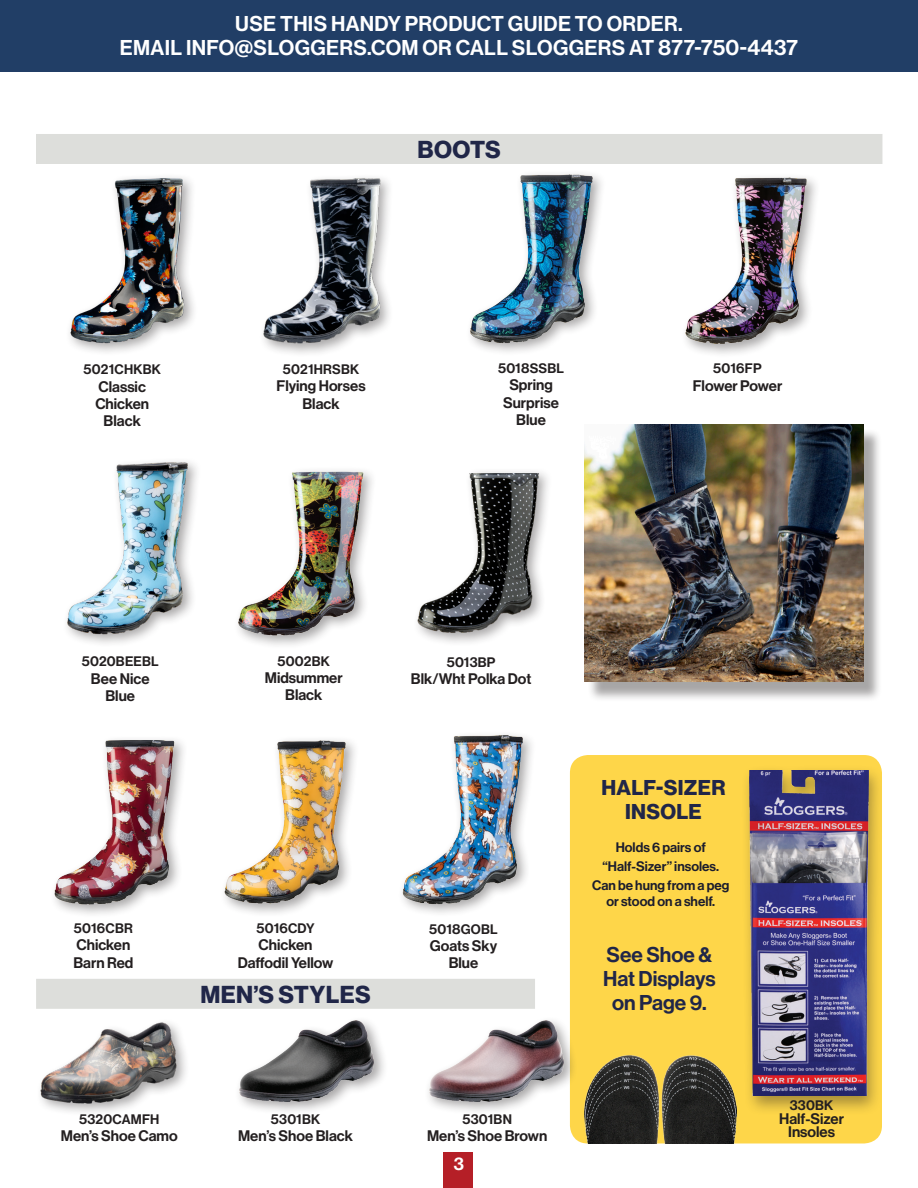
<style>
.page{position:relative;width:918px;height:1188px;background:#fff}
.page>*{position:absolute;margin:0;border:0;box-sizing:border-box;transform-origin:0 0}
.Head_Index{font:24px "N Haas Grotesk DS Pro 75 Bd";letter-spacing:.015em;color:#202648}
.Head_1{font:21px "N Haas Grotesk DS Pro 65 Md";letter-spacing:.015em;color:#fff}
.Head_4{font:21px/24px "N Haas Grotesk DS Pro 65 Md";color:#202648;text-align:center}
.Head_4-2{font:21px/24px "N Haas Grotesk DS Pro 75 Bd";letter-spacing:.015em;color:#202648;text-align:center}
.PAGE{font:18px "N Haas Grotesk DS Pro 65 Md";color:#fff}
.Product_Name{font:15px/17.2px "N Haas Grotesk DS Pro 65 Md";color:#231f20;text-align:center}
.Product{font:13.5px "N Haas Grotesk DS Pro 65 Md";letter-spacing:.015em;color:#231f20}
.t1{font:13.5px/16.2px "N Haas Grotesk DS Pro 65 Md";color:#1c1d2d;text-align:center}
</style>
<div class="page">
<div style="left:681px;top:172px;width:140px;height:186px;background:#231f20;opacity:.4"></div>
<img style="left:681px;top:174px;width:133px;height:174px">
<div style="left:570px;top:755px;width:312px;height:388px;background:#fed649;border-radius:18px"></div>
<div style="left:741px;top:765px;width:144px;height:350px;background:#231f20;opacity:.4"></div>
<img style="left:750px;top:771px;width:118px;height:325px">
<div style="left:36px;top:979px;width:499px;height:30px;background:#dddedb"></div>
<div style="left:50px;top:735px;width:138px;height:184px;background:#231f20;opacity:.4"></div>
<img style="left:52px;top:741px;width:127px;height:168px">
<div style="left:220px;top:735px;width:139px;height:183px;background:#231f20;opacity:.4"></div>
<img style="left:222px;top:741px;width:127px;height:166px">
<div style="left:234px;top:1016px;width:154px;height:100px;background:#231f20;opacity:.4"></div>
<img style="left:239px;top:1021px;width:135px;height:81px">
<div style="left:36px;top:1018px;width:154px;height:99px;background:#231f20;opacity:.4"></div>
<img style="left:37px;top:1021px;width:143px;height:86px">
<div style="left:424px;top:1016px;width:154px;height:100px;background:#231f20;opacity:.4"></div>
<img style="left:429px;top:1021px;width:134px;height:80px">
<div style="left:36px;top:134px;width:846px;height:30px;background:#dddedb"></div>
<div style="left:0;top:0;width:918px;height:72px;background:#213e66"></div>
<div style="left:62px;top:457px;width:140px;height:191px;background:#231f20;opacity:.4"></div>
<img style="left:63px;top:461px;width:127px;height:174px">
<div style="left:258px;top:173px;width:136px;height:184px;background:#231f20;opacity:.4"></div>
<img style="left:258px;top:175px;width:129px;height:172px">
<div style="left:65px;top:173px;width:133px;height:184px;background:#231f20;opacity:.4"></div>
<img style="left:66px;top:173px;width:123px;height:173px">
<img style="left:585px;top:1056px;width:151px;height:88px">
<div style="left:465px;top:169px;width:142px;height:188px;background:#231f20;opacity:.4"></div>
<img style="left:465px;top:171px;width:133px;height:173px">
<div style="left:398px;top:730px;width:138px;height:188px;background:#231f20;opacity:.4"></div>
<img style="left:398px;top:731px;width:132px;height:174px">
<div style="left:413px;top:467px;width:140px;height:180px;background:#231f20;opacity:.4"></div>
<img style="left:413px;top:473px;width:129px;height:164px">
<div style="left:234px;top:466px;width:143px;height:183px;background:#231f20;opacity:.4"></div>
<img style="left:235px;top:467px;width:129px;height:177px">
<div style="left:587px;top:428px;width:295px;height:274px;background:#231f20;opacity:.4"></div>
<img style="left:585px;top:425px;width:278px;height:257px">
<div style="left:444px;top:1152px;width:29px;height:36px;background:#b51f27"></div>
<p class="Head_1" style="left:235px;top:12px;width:449px">USE THIS HANDY PRODUCT GUIDE TO ORDER.</p>
<p class="Head_1" style="left:120px;top:36px;width:680px">EMAIL INFO@SLOGGERS.COM OR CALL SLOGGERS AT 877-750-4437</p>
<p class="Product" style="left:84px;top:362px;width:79px">5021CHKBK</p>
<p class="Product_Name" style="left:95px;top:378px;width:55px">Classic<br>Chicken<br>Black</p>
<p class="Head_Index" style="left:418px;top:136px;width:85px">BOOTS</p>
<p class="Product" style="left:283px;top:362px;width:78px">5021HRSBK</p>
<p class="Product_Name" style="left:277px;top:378px;width:91px">Flying Horses<br>Black</p>
<p class="Product" style="left:498px;top:361px;width:68px">5018SSBL</p>
<p class="Product_Name" style="left:503px;top:377px;width:57px">Spring<br>Surprise<br>Blue</p>
<p class="Product" style="left:713px;top:361px;width:50px">5016FP</p>
<p class="Product_Name" style="left:693px;top:377px;width:91px">Flower Power</p>
<p class="Product" style="left:82px;top:654px;width:79px">5020BEEBL</p>
<p class="Product_Name" style="left:91px;top:670px;width:60px">Bee Nice</p>
<p class="Product_Name" style="left:105px;top:687px;width:31px">Blue</p>
<p class="Product" style="left:74px;top:920px;width:60px">5016CBR</p>
<p class="Product_Name" style="left:73px;top:937px;width:62px;text-align:left">Chicken<br>Barn Red</p>
<p class="Product" style="left:278px;top:653px;width:54px">5002BK</p>
<p class="Product_Name" style="left:265px;top:669px;width:79px">Midsummer<br>Black</p>
<p class="Product" style="left:447px;top:654px;width:50px">5013BP</p>
<p class="Product_Name" style="left:411px;top:670px;width:122px">Blk/Wht Polka Dot</p>
<p class="Head_4-2" style="left:601px;top:776px;width:126px">HALF-SIZER<br>INSOLE</p>
<p class="t1" style="left:616px;top:839px;width:92px">Holds 6 pairs of</p>
<p class="t1" style="left:603px;top:858px;width:118px">“Half-Sizer” insoles.</p>
<p class="t1" style="left:592px;top:878px;width:139px">Can be hung from a peg or stood on a shelf.</p>
<p class="Product" style="left:257px;top:921px;width:59px">5016CDY</p>
<p class="Product_Name" style="left:238px;top:937px;width:97px">Chicken<br>Daffodil Yellow</p>
<p class="Head_4" style="left:603px;top:943px;width:114px">See Shoe &amp;<br>Hat Displays on Page 9.</p>
<p class="Product" style="left:429px;top:921px;width:70px">5018GOBL</p>
<p class="Product_Name" style="left:430px;top:937px;width:69px">Goats Sky<br>Blue</p>
<p class="Head_Index" style="left:200px;top:980px;width:172px">MEN’S STYLES</p>
<p class="Product" style="left:79px;top:1112px;width:82px">5320CAMFH</p>
<p class="Product_Name" style="left:61px;top:1128px;width:118px">Men’s Shoe Camo</p>
<p class="Product" style="left:271px;top:1112px;width:51px">5301BK</p>
<p class="Product_Name" style="left:238px;top:1128px;width:116px">Men’s Shoe Black</p>
<p class="Product" style="left:462px;top:1112px;width:51px">5301BN</p>
<p class="Product_Name" style="left:427px;top:1128px;width:122px">Men’s Shoe Brown</p>
<p class="PAGE" style="left:454px;top:1154px;width:12px">3</p>
<p class="Product" style="left:790px;top:1098px;width:45px">330BK</p>
<p class="Product_Name" style="left:779px;top:1112px;width:66px;line-height:13.5px">Half-Sizer<br>Insoles</p>
</div>
